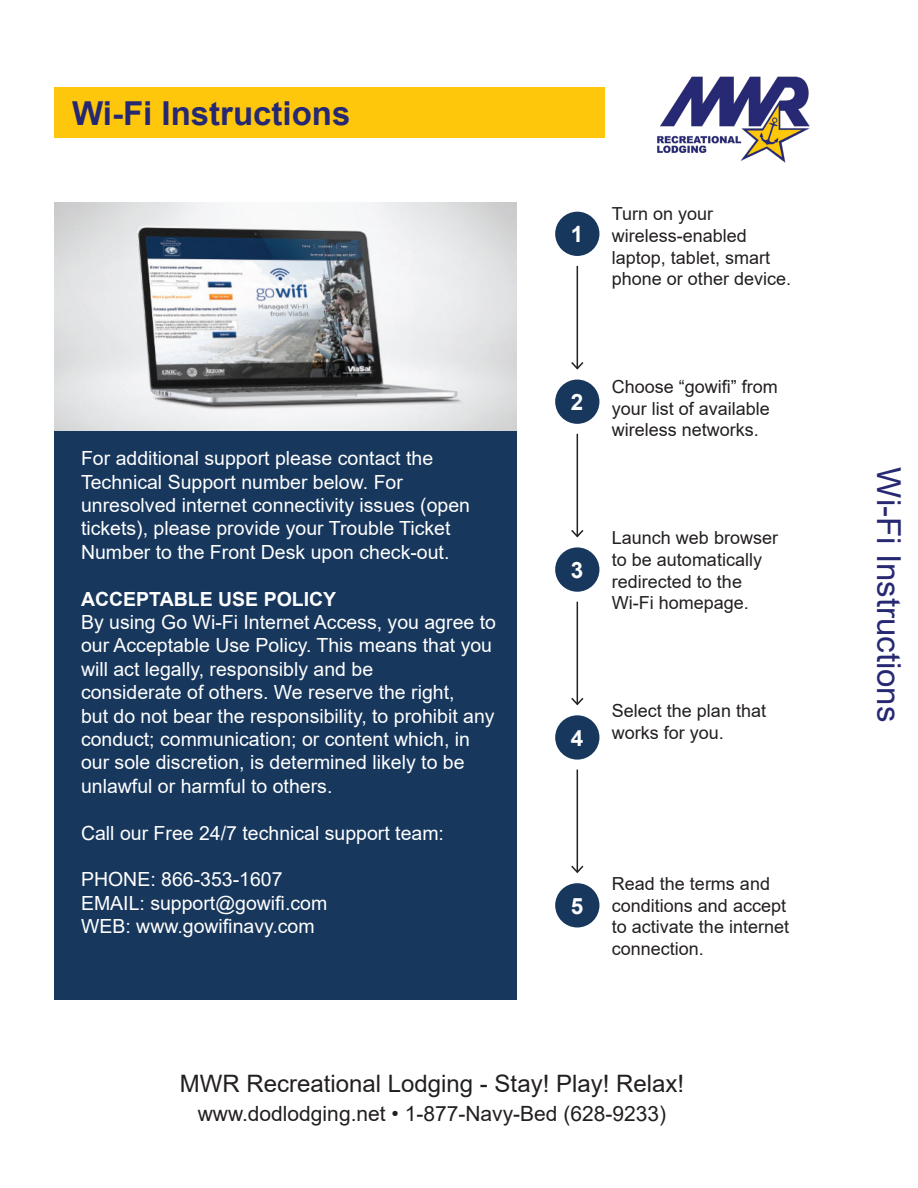
<style>
.page{position:relative;width:918px;height:1188px;background:#fff}
.page>*{position:absolute;margin:0;border:0;box-sizing:border-box;transform-origin:0 0}
.t1{font:700 33px "Arial";color:#272872}
.t2{font:33px "Arial";color:#272872}
.t3{font:24px "Arial";color:#231f20}
.t4{font:700 22.5px "Arial";color:#fff}
.t5{font:21px "Arial";color:#231f20}
.t6{font:19.5px/23.4px "Arial";color:#fff}
.t7{font:700 19.5px "Arial";color:#fff}
.t8{font:18px/21.6px "Arial";color:#231f20}
</style>
<div class="page">
<img style="left:657px;top:76px;width:153px;height:87px">
<div style="left:54px;top:87px;width:551px;height:51px;background:#fec70c"></div>
<div style="left:54px;top:431px;width:462px;height:569px;background:#17375d"></div>
<img style="left:54px;top:202px;width:462px;height:229px">
<div style="left:555px;top:212px;width:44px;height:44px;background:#17375d;border-radius:50%"></div>
<hr style="left:577px;top:266px;width:1px;height:102px;background:#231f20">
<svg style="left:571px;top:360px;width:13px;height:10px"></svg>
<div style="left:555px;top:380px;width:44px;height:44px;background:#17375d;border-radius:50%"></div>
<hr style="left:577px;top:434px;width:1px;height:102px;background:#231f20">
<svg style="left:571px;top:528px;width:13px;height:10px"></svg>
<div style="left:555px;top:547px;width:44px;height:45px;background:#17375d;border-radius:50%"></div>
<hr style="left:577px;top:602px;width:1px;height:102px;background:#231f20">
<svg style="left:571px;top:696px;width:13px;height:10px"></svg>
<div style="left:555px;top:715px;width:44px;height:45px;background:#17375d;border-radius:50%"></div>
<hr style="left:577px;top:770px;width:1px;height:102px;background:#231f20">
<svg style="left:571px;top:864px;width:13px;height:10px"></svg>
<div style="left:555px;top:883px;width:44px;height:44px;background:#17375d;border-radius:50%"></div>
<p class="t1" style="left:72px;top:90px;width:280px">Wi-Fi Instructions</p>
<p class="t6" style="left:81px;top:447px;width:354px">For additional support please contact the</p>
<p class="t6" style="left:81px;top:470px;width:391px">Technical Support number below. For unresolved internet connectivity issues (open tickets), please provide your Trouble Ticket Number to the Front Desk upon check-out.</p>
<p class="t7" style="left:81px;top:585px;width:257px">ACCEPTABLE USE POLICY</p>
<p class="t6" style="left:81px;top:610px;width:417px">By using Go Wi-Fi Internet Access, you agree to our Acceptable Use Policy. This means that you will act legally, responsibly and be<br>considerate of others. We reserve the right,<br>but do not bear the responsibility, to prohibit any conduct; communication; or content which, in our sole discretion, is determined likely to be unlawful or harmful to others.</p>
<p class="t6" style="left:81px;top:821px;width:365px">Call our Free 24/7 technical support team:</p>
<p class="t6" style="left:81px;top:868px;width:203px">PHONE: 866-353-1607</p>
<p class="t6" style="left:81px;top:891px;width:248px">EMAIL: support@gowifi.com</p>
<p class="t6" style="left:81px;top:915px;width:235px">WEB: www.gowifinavy.com</p>
<p class="t4" style="left:571px;top:218px;width:14px">1</p>
<p class="t8" style="left:612px;top:203px;width:181px">Turn on your wireless-enabled laptop, tablet, smart phone or other device.</p>
<p class="t4" style="left:571px;top:386px;width:14px">2</p>
<p class="t8" style="left:612px;top:376px;width:168px">Choose “gowifi” from your list of available wireless networks.</p>
<p class="t4" style="left:571px;top:554px;width:14px">3</p>
<p class="t8" style="left:612px;top:527px;width:168px">Launch web browser to be automatically redirected to the<br>Wi-Fi homepage.</p>
<p class="t4" style="left:571px;top:722px;width:14px">4</p>
<p class="t8" style="left:612px;top:700px;width:156px">Select the plan that works for you.</p>
<p class="t4" style="left:571px;top:890px;width:14px">5</p>
<p class="t8" style="left:612px;top:873px;width:179px">Read the terms and conditions and accept to activate the internet connection.</p>
<p class="t3" style="left:180px;top:1067px;width:506px">MWR Recreational Lodging - Stay! Play! Relax!</p>
<p class="t5" style="left:198px;top:1099px;width:470px">www.dodlodging.net • 1-877-Navy-Bed (628-9233)</p>
<p class="t2" style="left:912px;top:467px;width:256px;rotate:90deg">Wi-Fi Instructions</p>
</div>
